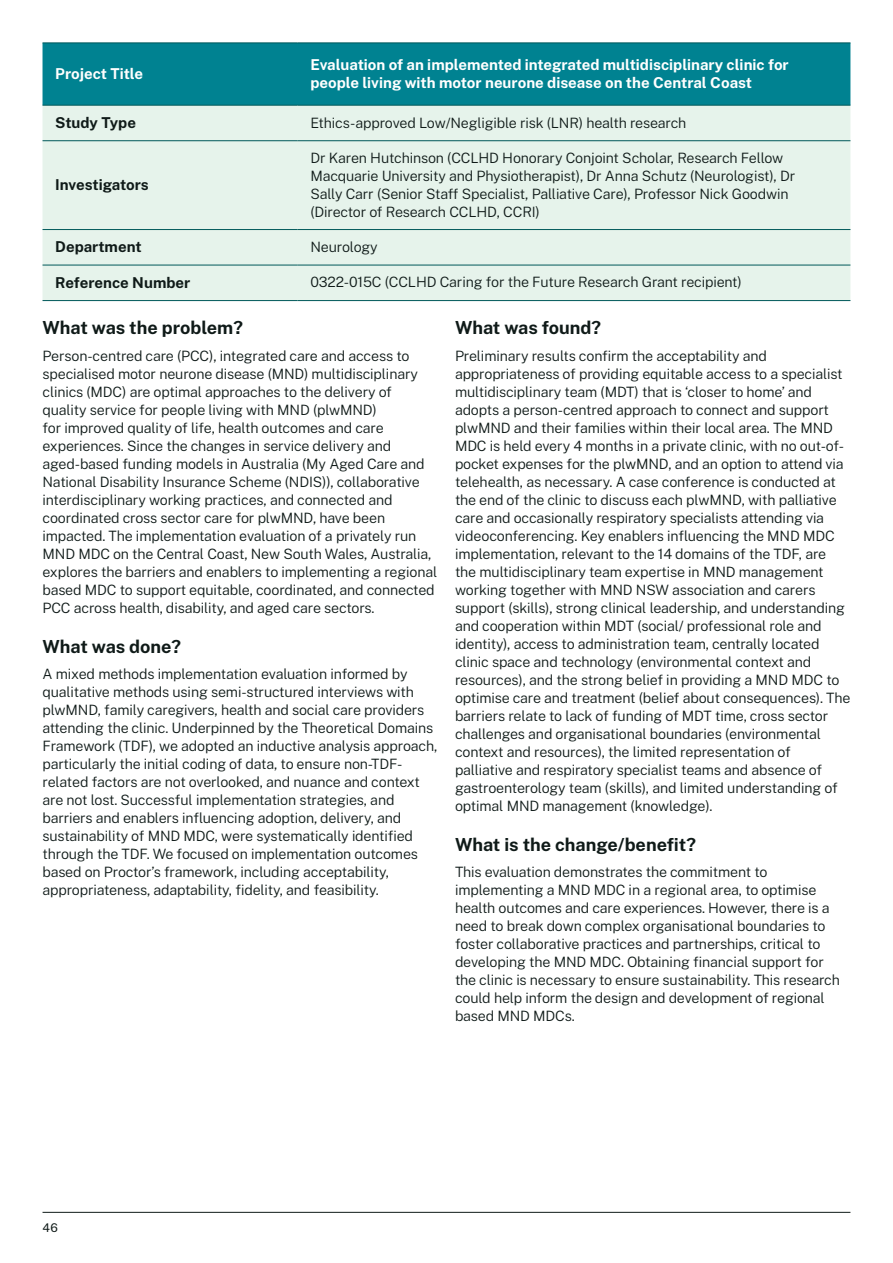
<style>
.page{position:relative;width:893px;height:1263px;background:#fff}
.page>*{position:absolute;margin:0;border:0;box-sizing:border-box;transform-origin:0 0}
.t1{font:700 18px "Public Sans";color:#0f1a18}
.t2{font:700 15px/18.3px "Public Sans";color:#fff}
.t3{font:700 15px "Public Sans";color:#0f1a18}
.Body{font:300 14.25px/18px "Public Sans";letter-spacing:-.01em;color:#0f1a18}
.t4{font:12px "Public Sans";color:#0f1a18}
</style>
<div class="page">
<hr style="left:43px;top:1212px;width:807px;height:1px;background:#0f1a18">
<div style="left:43px;top:44px;width:807px;height:61px;background:#008291"></div>
<div style="left:43px;top:106px;width:807px;height:194px;background:#e6f3eb"></div>
<hr style="left:43px;top:43px;width:255px;height:1px;background:#00585a">
<hr style="left:298px;top:43px;width:552px;height:1px;background:#00585a">
<hr style="left:43px;top:105px;width:255px;height:1px;background:#00585a">
<hr style="left:298px;top:105px;width:552px;height:1px;background:#00585a">
<hr style="left:43px;top:140px;width:255px;height:1px;background:#00585a">
<hr style="left:298px;top:140px;width:552px;height:1px;background:#00585a">
<hr style="left:43px;top:229px;width:255px;height:1px;background:#00585a">
<hr style="left:298px;top:229px;width:552px;height:1px;background:#00585a">
<hr style="left:43px;top:265px;width:255px;height:1px;background:#00585a">
<hr style="left:298px;top:265px;width:552px;height:1px;background:#00585a">
<hr style="left:43px;top:300px;width:255px;height:1px;background:#00585a">
<hr style="left:298px;top:300px;width:552px;height:1px;background:#00585a">
<h4 class="t2" style="left:55px;top:63px;width:89px">Project Title</h4>
<h4 class="t2" style="left:310px;top:54px;width:480px">Evaluation of an implemented integrated multidisciplinary clinic for people living with motor neurone disease on the Central Coast</h4>
<h4 class="t3" style="left:55px;top:111px;width:82px">Study Type</h4>
<p class="Body" style="left:310px;top:113px;width:377px">Ethics-approved Low/Negligible risk (LNR) health research</p>
<h4 class="t3" style="left:55px;top:174px;width:95px">Investigators</h4>
<p class="Body" style="left:310px;top:148px;width:486px">Dr Karen Hutchinson (CCLHD Honorary Conjoint Scholar, Research Fellow Macquarie University and Physiotherapist), Dr Anna Schutz (Neurologist), Dr Sally Carr (Senior Staff Specialist, Palliative Care), Professor Nick Goodwin (Director of Research CCLHD, CCRI)</p>
<h4 class="t3" style="left:55px;top:236px;width:88px">Department</h4>
<p class="Body" style="left:310px;top:237px;width:69px">Neurology</p>
<h4 class="t3" style="left:55px;top:271px;width:137px">Reference Number</h4>
<p class="Body" style="left:310px;top:273px;width:433px">0322-015C (CCLHD Caring for the Future Research Grant recipient)</p>
<h3 class="t1" style="left:43px;top:315px;width:202px">What was the problem?</h3>
<p class="Body" style="left:43px;top:346px;width:396px">Person-centred care (PCC), integrated care and access to specialised motor neurone disease (MND) multidisciplinary clinics (MDC) are optimal approaches to the delivery of quality service for people living with MND (plwMND)<br>for improved quality of life, health outcomes and care experiences. Since the changes in service delivery and aged-based funding models in Australia (My Aged Care and National Disability Insurance Scheme (NDIS)), collaborative interdisciplinary working practices, and connected and coordinated cross sector care for plwMND, have been impacted. The implementation evaluation of a privately run MND MDC on the Central Coast, New South Wales, Australia, explores the barriers and enablers to implementing a regional based MDC to support equitable, coordinated, and connected PCC across health, disability, and aged care sectors.</p>
<h3 class="t1" style="left:43px;top:633px;width:140px">What was done?</h3>
<p class="Body" style="left:43px;top:664px;width:396px">A mixed methods implementation evaluation informed by qualitative methods using semi-structured interviews with plwMND, family caregivers, health and social care providers attending the clinic. Underpinned by the Theoretical Domains Framework (TDF), we adopted an inductive analysis approach, particularly the initial coding of data, to ensure non-TDF&shy;related factors are not overlooked, and nuance and context are not lost. Successful implementation strategies, and barriers and enablers influencing adoption, delivery, and sustainability of MND MDC, were systematically identified through the TDF. We focused on implementation outcomes based on Proctor’s framework, including acceptability, appropriateness, adaptability, fidelity, and feasibility.</p>
<h3 class="t1" style="left:455px;top:315px;width:148px">What was found?</h3>
<p class="Body" style="left:455px;top:346px;width:397px">Preliminary results confirm the acceptability and appropriateness of providing equitable access to a specialist multidisciplinary team (MDT) that is ‘closer to home’ and adopts a person-centred approach to connect and support plwMND and their families within their local area. The MND MDC is held every 4 months in a private clinic, with no out-of&shy;pocket expenses for the plwMND, and an option to attend via telehealth, as necessary. A case conference is conducted at the end of the clinic to discuss each plwMND, with palliative care and occasionally respiratory specialists attending via videoconferencing. Key enablers influencing the MND MDC implementation, relevant to the 14 domains of the TDF, are the multidisciplinary team expertise in MND management working together with MND NSW association and carers support (skills), strong clinical leadership, and understanding and cooperation within MDT (social/ professional role and identity), access to administration team, centrally located clinic space and technology (environmental context and resources), and the strong belief in providing a MND MDC to optimise care and treatment (belief about consequences). The barriers relate to lack of funding of MDT time, cross sector challenges and organisational boundaries (environmental context and resources), the limited representation of palliative and respiratory specialist teams and absence of gastroenterology team (skills), and limited understanding of optimal MND management (knowledge).</p>
<h3 class="t1" style="left:455px;top:831px;width:242px">What is the change/benefit?</h3>
<p class="Body" style="left:455px;top:862px;width:386px">This evaluation demonstrates the commitment to implementing a MND MDC in a regional area, to optimise health outcomes and care experiences. However, there is a need to break down complex organisational boundaries to foster collaborative practices and partnerships, critical to developing the MND MDC. Obtaining financial support for the clinic is necessary to ensure sustainability. This research could help inform the design and development of regional based MND MDCs.</p>
<p class="t4" style="left:43px;top:1219px;width:17px">46</p>
</div>
